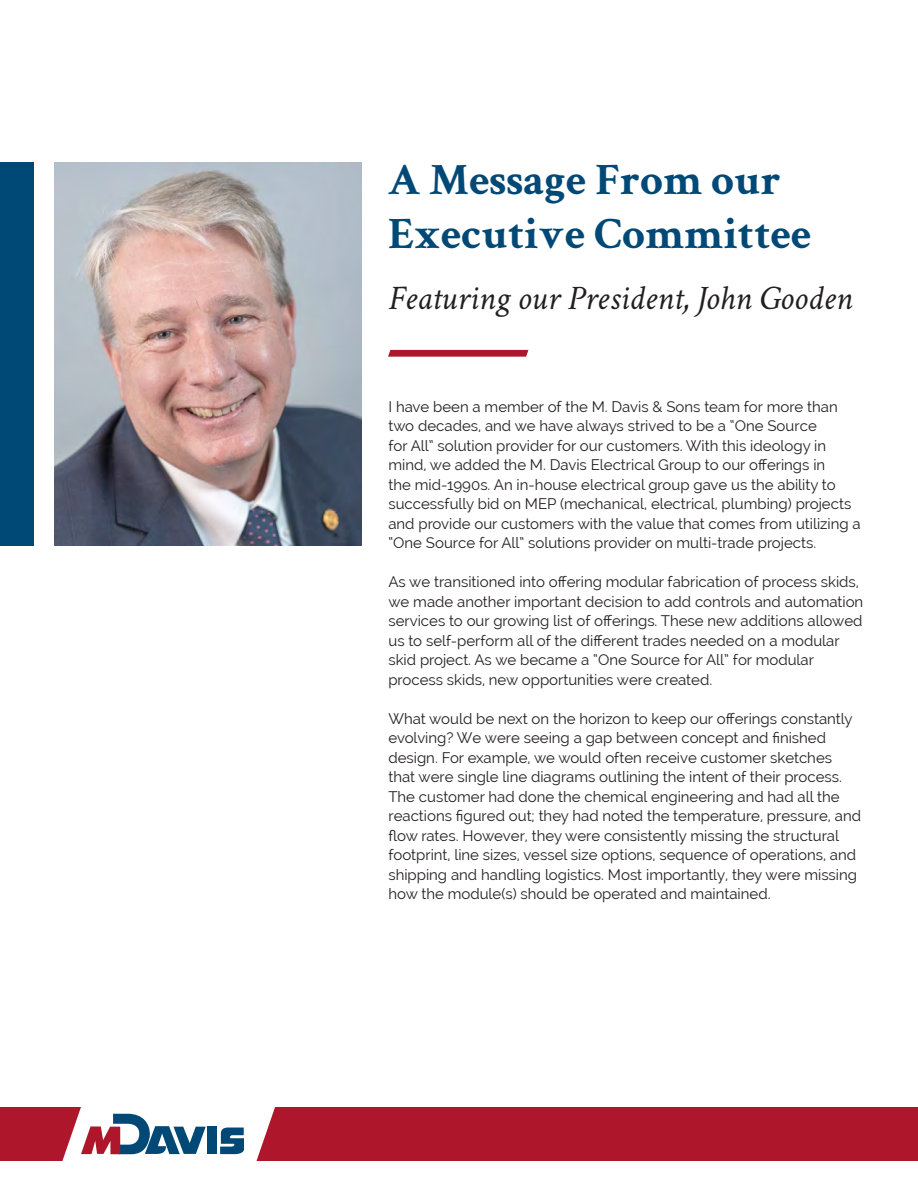
<style>
.page{position:relative;width:918px;height:1188px;background:#fff}
.page>*{position:absolute;margin:0;border:0;box-sizing:border-box;transform-origin:0 0}
.t1{font:700 45px/54px "Crimson Text";color:#004976}
.t2{font:italic 34.5px "Crimson Text";color:#231f20}
.t3{font:15px/19.5px "Raleway";color:#231f20}
</style>
<div class="page">
<div style="left:256px;top:1107px;width:662px;height:54px;background:#ae172b"></div>
<div style="left:0;top:162px;width:34px;height:383px;background:#004976"></div>
<svg style="left:388px;top:350px;width:140px;height:7px"></svg>
<div style="left:207px;top:1127px;width:10px;height:27px;background:#004976"></div>
<svg style="left:220px;top:1128px;width:24px;height:26px"></svg>
<svg style="left:0;top:1107px;width:206px;height:54px"></svg>
<img style="left:54px;top:162px;width:308px;height:383px">
<p class="t1" style="left:388px;top:151px;width:425px">A Message From our<br>Executive Committee</p>
<p class="t2" style="left:388px;top:279px;width:466px">Featuring our President, John Gooden</p>
<p class="t3" style="left:388px;top:396px;width:474px">I have been a member of the M. Davis &amp; Sons team for more than two decades, and we have always strived to be a “One Source<br>for All” solution provider for our customers. With this ideology in mind, we added the M. Davis Electrical Group to our offerings in<br>the mid-1990s. An in-house electrical group gave us the ability to successfully bid on MEP (mechanical, electrical, plumbing) projects and provide our customers with the value that comes from utilizing a “One Source for All” solutions provider on multi-trade projects.</p>
<p class="t3" style="left:388px;top:572px;width:476px">As we transitioned into offering modular fabrication of process skids, we made another important decision to add controls and automation services to our growing list of offerings. These new additions allowed us to self-perform all of the different trades needed on a modular skid project. As we became a “One Source for All” for modular process skids, new opportunities were created.</p>
<p class="t3" style="left:388px;top:708px;width:474px">What would be next on the horizon to keep our offerings constantly evolving? We were seeing a gap between concept and finished design. For example, we would often receive customer sketches that were single line diagrams outlining the intent of their process.<br>The customer had done the chemical engineering and had all the reactions figured out; they had noted the temperature, pressure, and flow rates. However, they were consistently missing the structural footprint, line sizes, vessel size options, sequence of operations, and shipping and handling logistics. Most importantly, they were missing how the module(s) should be operated and maintained.</p>
</div>
